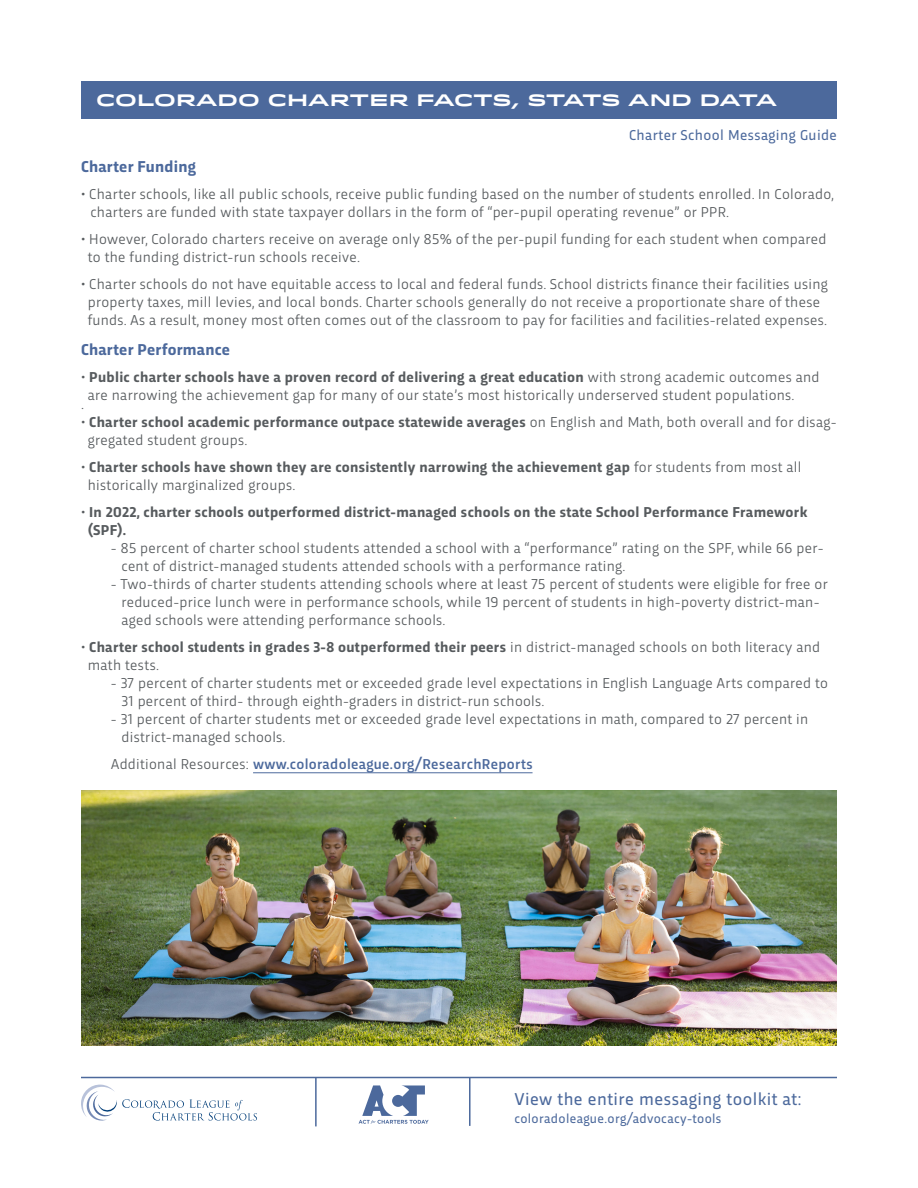
<style>
.page{position:relative;width:918px;height:1188px;background:#fff}
.page>*{position:absolute;margin:0;border:0;box-sizing:border-box;transform-origin:0 0}
.t1{font:18px "Trasandina";letter-spacing:.025em;color:#4c699c}
.t2{font:700 16.5px "Idlewild";letter-spacing:-.005em;color:#fff}
.t3{font:700 16.5px "Trasandina";letter-spacing:.015em;color:#4c699c}
.t4{font:15px/18px "Trasandina";letter-spacing:.02em;color:#575b5e}
.t5{font:700 15px/18px "Trasandina";letter-spacing:.02em;color:#575b5e}
.t6{font:500 15px "Trasandina";letter-spacing:.02em;color:#4c699c}
.t7{font:15px "Trasandina";letter-spacing:.025em;color:#4c699c}
.t8{font:13.5px "Trasandina";letter-spacing:.025em;color:#4c699c}
.s1{font-weight:700}
.s2{font-weight:400}
.s3{font-weight:400;color:#575b5e}
</style>
<div class="page">
<hr style="left:253px;top:773px;width:280px;height:1px;background:#4c699c">
<img style="left:81px;top:791px;width:756px;height:254px">
<div style="left:81px;top:81px;width:756px;height:38px;background:#4c699c"></div>
<hr style="left:315px;top:1078px;width:2px;height:48px;background:#4c699c">
<hr style="left:81px;top:1077px;width:756px;height:1px;background:#4c699c">
<svg style="left:81px;top:1084px;width:176px;height:37px"></svg>
<hr style="left:469px;top:1077px;width:2px;height:49px;background:#4c699c">
<svg style="left:359px;top:1085px;width:70px;height:39px"></svg>
<p class="t2" style="left:96px;top:88px;width:682px">COLORADO CHARTER FACTS, STATS AND DATA</p>
<p class="t7" style="left:629px;top:123px;width:209px">Charter School Messaging Guide</p>
<p class="t3" style="left:81px;top:154px;width:117px">Charter Funding</p>
<p class="t4" style="left:81px;top:184px;width:755px">• Charter schools, like all public schools, receive public funding based on the number of students enrolled. In Colorado,</p>
<p class="t4" style="left:90px;top:202px;width:640px">charters are funded with state taxpayer dollars in the form of “per-pupil operating revenue” or PPR.</p>
<p class="t4" style="left:88px;top:229px;width:740px;text-indent:-7px">• However, Colorado charters receive on average only 85% of the per-pupil funding for each student when compared to the funding district-run schools receive.</p>
<p class="t4" style="left:81px;top:274px;width:748px;text-align:center">• Charter schools do not have equitable access to local and federal funds. School districts finance their facilities using property taxes, mill levies, and local bonds. Charter schools generally do not receive a proportionate share of these funds. As a result, money most often comes out of the classroom to pay for facilities and facilities-related expenses.</p>
<p class="t3" style="left:81px;top:338px;width:151px">Charter Performance</p>
<p class="t4" style="left:88px;top:367px;width:733px;text-indent:-7px">• <span class="s1">Public charter schools have a proven record of delivering a great education</span> with strong academic outcomes and are narrowing the achievement gap for many of our state’s most historically underserved student populations.</p>
<p class="t4" style="left:81px;top:394px;width:5px">.</p>
<p class="t4" style="left:88px;top:412px;width:751px;text-indent:-7px">• <span class="s1">Charter school academic performance outpace statewide averages</span> on English and Math, both overall and for disag&shy;gregated student groups.</p>
<p class="t5" style="left:88px;top:457px;width:715px;text-indent:-7px"><span class="s2">•</span> Charter schools have shown they are consistently narrowing the achievement gap <span class="s2">for students from most all historically marginalized groups.</span></p>
<p class="t5" style="left:88px;top:502px;width:721px;text-indent:-7px"><span class="s2">•</span> In 2022, charter schools outperformed district-managed schools on the state School Performance Framework (SPF).</p>
<p class="t4" style="left:122px;top:538px;width:704px;text-indent:-11px">- 85 percent of charter school students attended a school with a “performance” rating on the SPF, while 66 per&shy;cent of district-managed students attended schools with a performance rating.</p>
<p class="t4" style="left:122px;top:574px;width:708px;text-indent:-11px">- Two-thirds of charter students attending schools where at least 75 percent of students were eligible for free or reduced-price lunch were in performance schools, while 19 percent of students in high-poverty district-man&shy;aged schools were attending performance schools.</p>
<p class="t5" style="left:88px;top:637px;width:734px;text-indent:-7px"><span class="s2">•</span> Charter school students in grades 3-8 outperformed their peers <span class="s2">in district-managed schools on both literacy and math tests.</span></p>
<p class="t4" style="left:122px;top:673px;width:708px;text-indent:-11px">- 37 percent of charter students met or exceeded grade level expectations in English Language Arts compared to<br>31 percent of third- through eighth-graders in district-run schools.</p>
<p class="t4" style="left:122px;top:709px;width:688px;text-indent:-11px">- 31 percent of charter students met or exceeded grade level expectations in math, compared to 27 percent in district-managed schools.</p>
<p class="t6" style="left:111px;top:753px;width:423px"><span class="s3">Additional Resources:</span> www.coloradoleague.org/ResearchReports</p>
<p class="t1" style="left:514px;top:1086px;width:289px">View the entire messaging toolkit at:</p>
<p class="t8" style="left:514px;top:1108px;width:209px">coloradoleague.org/advocacy-tools</p>
</div>
